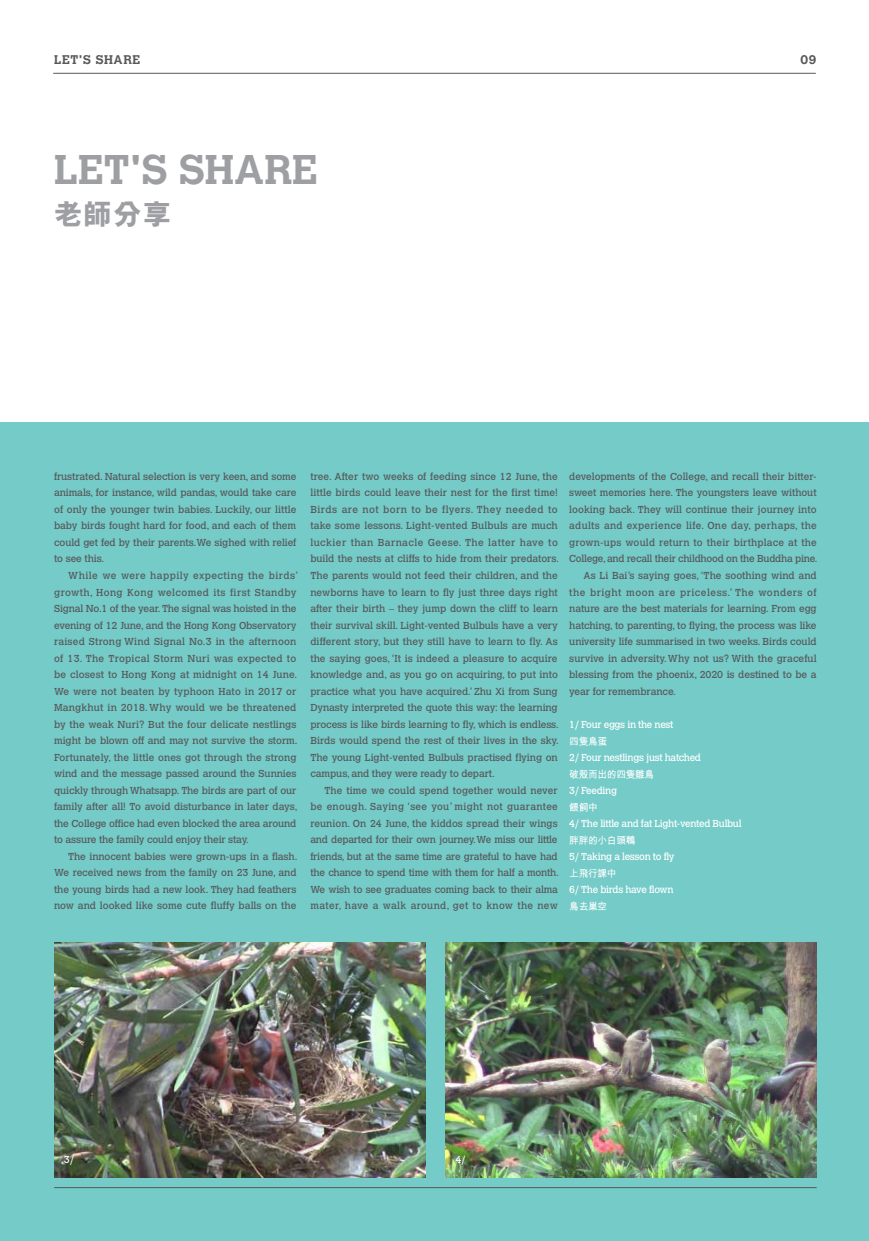
<style>
.page{position:relative;width:869px;height:1241px;background:#fff}
.page>*{position:absolute;margin:0;border:0;box-sizing:border-box;transform-origin:0 0}
.t1{font:700 41.25px "Calvert";color:#9d9fa2}
.t2{font:800 28.75px "M Hei HK";color:#9d9fa2}
.t3{font:700 12.5px "Calvert";letter-spacing:.05em;color:#58595b}
.t4{font:10px/16.5px "Calvert";letter-spacing:-.005em;color:#58595b;text-align:justify}
.t5{font:10px "Calvert";letter-spacing:-.03em;color:#fff}
.t6{font:10px "Calvert";letter-spacing:.03em;color:#58595b}
.t7{font:10px "Calvert";letter-spacing:.02em;color:#58595b}
.t8{font:10px "Calvert";letter-spacing:.05em;color:#58595b}
.t9{font:700 10px "M Hei HK";letter-spacing:-.03em;color:#fff}
</style>
<div class="page">
<div style="left:0;top:422px;width:868px;height:818px;background:#74cbc8"></div>
<hr style="left:53px;top:73px;width:762px;height:1px;background:#58595b">
<hr style="left:54px;top:1187px;width:762px;height:1px;background:#58595b">
<img style="left:54px;top:942px;width:371px;height:234px">
<img style="left:445px;top:942px;width:371px;height:234px">
<p class="t3" style="left:54px;top:51px;width:88px">LET'S SHARE</p>
<p class="t3" style="left:800px;top:51px;width:18px">09</p>
<h1 class="t1" style="left:54px;top:144px;width:265px">LET'S SHARE</h1>
<h2 class="t2" style="left:54px;top:200px;width:119px">老師分享</h2>
<p class="t4" style="left:54px;top:468px;width:244px">frustrated. Natural selection is very keen, and some animals, for instance, wild pandas, would take care of only the younger twin babies. Luckily, our little baby birds fought hard for food, and each of them could get fed by their parents.We sighed with relief to see this.</p>
<p class="t4" style="left:54px;top:567px;width:246px;text-align:left;text-indent:14px">While we were happily expecting the birds’ growth, Hong Kong welcomed its first Standby Signal No.1 of the year. The signal was hoisted in the evening of 12 June, and the Hong Kong Observatory raised Strong Wind Signal No.3 in the afternoon of 13. The Tropical Storm Nuri was expected to be closest to Hong Kong at midnight on 14 June.<br>We were not beaten by typhoon Hato in 2017 or Mangkhut in 2018. Why would we be threatened by the weak Nuri? But the four delicate nestlings might be blown off and may not survive the storm.<br>Fortunately, the little ones got through the strong wind and the message passed around the Sunnies quickly through Whatsapp. The birds are part of our family after all! To avoid disturbance in later days, the College office had even blocked the area around to assure the family could enjoy their stay.</p>
<p class="t4" style="left:54px;top:847px;width:245px;text-indent:14px">The innocent babies were grown-ups in a flash.<br>We received news from the family on 23 June, and the young birds had a new look. They had feathers now and looked like some cute fluffy balls on the</p>
<p class="t4" style="left:310px;top:468px;width:250px;text-align:left">tree. After two weeks of feeding since 12 June, the little birds could leave their nest for the first time!<br>Birds are not born to be flyers. They needed to take some lessons. Light-vented Bulbuls are much luckier than Barnacle Geese. The latter have to build the nests at cliffs to hide from their predators.<br>The parents would not feed their children, and the newborns have to learn to fly just three days right after their birth – they jump down the cliff to learn their survival skill. Light-vented Bulbuls have a very different story, but they still have to learn to fly. As the saying goes, ‘It is indeed a pleasure to acquire knowledge and, as you go on acquiring, to put into practice what you have acquired.’ Zhu Xi from Sung Dynasty interpreted the quote this way: the learning process is like birds learning to fly, which is endless.<br>Birds would spend the rest of their lives in the sky.<br>The young Light-vented Bulbuls practised flying on campus, and they were ready to depart.</p>
<p class="t4" style="left:310px;top:781px;width:250px;text-indent:14px">The time we could spend together would never be enough. Saying ‘see you’ might not guarantee reunion. On 24 June, the kiddos spread their wings and departed for their own journey. We miss our little friends, but at the same time are grateful to have had the chance to spend time with them for half a month.<br>We wish to see graduates coming back to their alma mater, have a walk around, get to know the new</p>
<p class="t4" style="left:569px;top:468px;width:249px">developments of the College, and recall their bitter-</p>
<p class="t4" style="left:569px;top:484px;width:249px">sweet memories here. The youngsters leave without</p>
<p class="t4" style="left:569px;top:501px;width:249px">looking back. They will continue their journey into</p>
<p class="t6" style="left:569px;top:520px;width:249px">adults and experience life. One day, perhaps, the</p>
<p class="t7" style="left:569px;top:536px;width:249px">grown-ups would return to their birthplace at the</p>
<p class="t4" style="left:569px;top:550px;width:249px">College, and recall their childhood on the Buddha pine.</p>
<p class="t4" style="left:583px;top:567px;width:235px">As Li Bai’s saying goes, ‘The soothing wind and</p>
<p class="t8" style="left:569px;top:586px;width:249px">the bright moon are priceless.’ The wonders of</p>
<p class="t4" style="left:569px;top:600px;width:249px">nature are the best materials for learning. From egg</p>
<p class="t4" style="left:569px;top:616px;width:249px">hatching, to parenting, to flying, the process was like</p>
<p class="t4" style="left:569px;top:633px;width:249px">university life summarised in two weeks. Birds could</p>
<p class="t4" style="left:569px;top:649px;width:249px">survive in adversity. Why not us? With the graceful</p>
<p class="t4" style="left:569px;top:666px;width:249px">blessing from the phoenix, 2020 is destined to be a</p>
<p class="t4" style="left:569px;top:682px;width:108px">year for remembrance.</p>
<p class="t5" style="left:569px;top:718px;width:106px">1/ Four eggs in the nest</p>
<p class="t9" style="left:569px;top:733px;width:39px">四隻鳥蛋</p>
<p class="t5" style="left:569px;top:751px;width:133px">2/ Four nestlings just hatched</p>
<p class="t9" style="left:569px;top:766px;width:86px">破殼而出的四隻雛鳥</p>
<p class="t5" style="left:569px;top:784px;width:49px">3/ Feeding</p>
<p class="t9" style="left:569px;top:799px;width:30px">餵飼中</p>
<p class="t5" style="left:569px;top:817px;width:174px">4/ The little and fat Light-vented Bulbul</p>
<p class="t9" style="left:569px;top:832px;width:68px">胖胖的小白頭鵯</p>
<p class="t5" style="left:569px;top:850px;width:107px">5/ Taking a lesson to fly</p>
<p class="t9" style="left:569px;top:865px;width:49px">上飛行課中</p>
<p class="t5" style="left:569px;top:883px;width:106px">6/ The birds have flown</p>
<p class="t9" style="left:569px;top:898px;width:39px">鳥去巢空</p>
<p class="t5" style="left:64px;top:1153px;width:12px">3/</p>
<p class="t5" style="left:455px;top:1153px;width:12px">4/</p>
</div>
